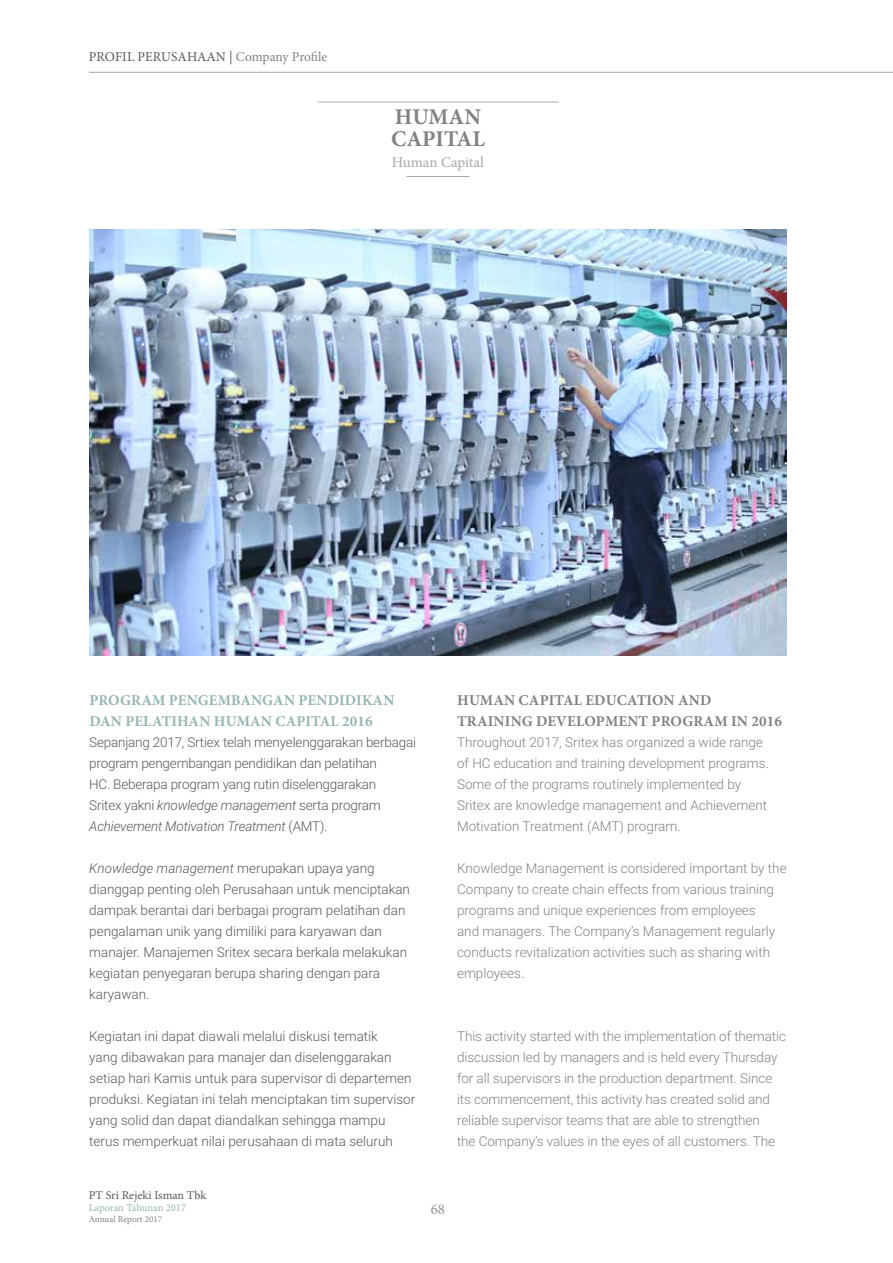
<style>
.page{position:relative;width:893px;height:1263px;background:#fff}
.page>*{position:absolute;margin:0;border:0;box-sizing:border-box;transform-origin:0 0}
.t1{font:700 22.5px/22.5px "Minion Pro";color:#808285}
.t2{font:700 15px/21px "Minion Pro";letter-spacing:.01em;color:#96b5b3}
.t3{font:700 15px/21px "Minion Pro";letter-spacing:.01em;color:#808285}
.t4{font:15px "Minion Pro";letter-spacing:-.01em;color:#a7a9ac}
.t5{font:15px "Minion Pro";color:#939598}
.t6{font:300 13.5px/21px "Roboto";color:#58595b}
.t7{font:300 13.5px/21px "Roboto";color:#808285}
.t8{font:13.5px "Minion Pro";letter-spacing:.005em;color:#58595b}
.t9{font:12px "Minion Pro";color:#58595b}
.t10{font:10.5px "Minion Pro";color:#96b5b3}
.t11{font:9px "Minion Pro";color:#808285}
.s1{color:#808285}
.s2{font-style:italic}
</style>
<div class="page">
<hr style="left:89px;top:72px;width:804px;height:1px;background:#a7a9ac">
<hr style="left:317px;top:102px;width:241px;height:1px;background:#a7a9ac">
<hr style="left:406px;top:176px;width:63px;height:1px;background:#a7a9ac">
<img style="left:89px;top:229px;width:698px;height:427px">
<p class="t8" style="left:89px;top:47px;width:240px">PROFIL PERUSAHAAN | <span class="s1">Company Profile</span></p>
<h1 class="t1" style="left:391px;top:105px;width:95px">HUMAN<br>CAPITAL</h1>
<p class="t4" style="left:392px;top:152px;width:94px">Human Capital</p>
<p class="t2" style="left:89px;top:690px;width:307px">PROGRAM PENGEMBANGAN PENDIDIKAN<br>DAN PELATIHAN HUMAN CAPITAL 2016</p>
<p class="t6" style="left:89px;top:731px;width:328px">Sepanjang 2017, Srtiex telah menyelenggarakan berbagai program pengembangan pendidikan dan pelatihan<br>HC. Beberapa program yang rutin diselenggarakan<br>Sritex yakni <span class="s2">knowledge management</span> serta program <span class="s2">Achievement Motivation Treatment</span> (AMT).</p>
<p class="t6" style="left:89px;top:857px;width:322px"><span class="s2">Knowledge management</span> merupakan upaya yang dianggap penting oleh Perusahaan untuk menciptakan dampak berantai dari berbagai program pelatihan dan pengalaman unik yang dimiliki para karyawan dan manajer. Manajemen Sritex secara berkala melakukan kegiatan penyegaran berupa sharing dengan para karyawan.</p>
<p class="t6" style="left:89px;top:1025px;width:328px">Kegiatan ini dapat diawali melalui diskusi tematik<br>yang dibawakan para manajer dan diselenggarakan setiap hari Kamis untuk para supervisor di departemen produksi. Kegiatan ini telah menciptakan tim supervisor yang solid dan dapat diandalkan sehingga mampu terus memperkuat nilai perusahaan di mata seluruh</p>
<p class="t3" style="left:457px;top:690px;width:326px">HUMAN CAPITAL EDUCATION AND<br>TRAINING DEVELOPMENT PROGRAM IN 2016</p>
<p class="t7" style="left:457px;top:731px;width:313px">Throughout 2017, Sritex has organized a wide range of HC education and training development programs.<br>Some of the programs routinely implemented by Sritex are knowledge management and Achievement Motivation Treatment (AMT) program.</p>
<p class="t7" style="left:457px;top:857px;width:331px">Knowledge Management is considered important by the Company to create chain effects from various training programs and unique experiences from employees<br>and managers. The Company’s Management regularly conducts revitalization activities such as sharing with employees.</p>
<p class="t7" style="left:457px;top:1025px;width:331px">This activity started with the implementation of thematic discussion led by managers and is held every Thursday for all supervisors in the production department. Since its commencement, this activity has created solid and reliable supervisor teams that are able to strengthen<br>the Company’s values in the eyes of all customers. The</p>
<p class="t9" style="left:89px;top:1187px;width:119px">PT Sri Rejeki Isman Tbk</p>
<p class="t10" style="left:89px;top:1201px;width:99px">Laporan Tahunan 2017</p>
<p class="t11" style="left:89px;top:1213px;width:75px">Annual Report 2017</p>
<p class="t5" style="left:431px;top:1199px;width:16px">68</p>
</div>
